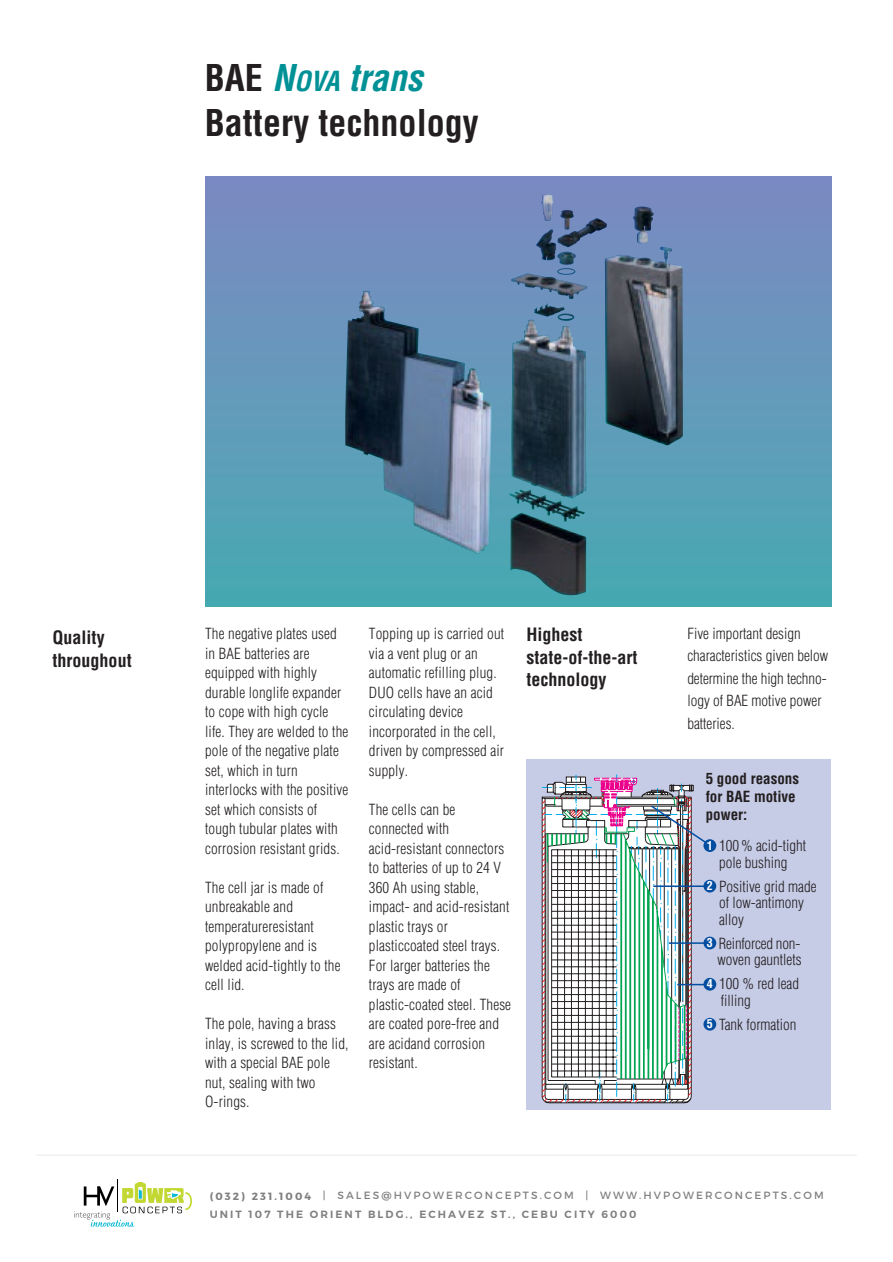
<style>
.page{position:relative;width:893px;height:1262px;background:#fff}
.page>*{position:absolute;margin:0;border:0;box-sizing:border-box;transform-origin:0 0}
.t1{font:700 condensed 36px/45px "Helvetica";color:#231f20}
.t2{font:700 condensed 18px/22.5px "Helvetica";color:#231f20}
.t3{font:300 condensed 15px/19.5px "Helvetica";letter-spacing:.01em;color:#231f20}
.t4{font:700 condensed 15px/18px "Helvetica";color:#231f20}
.t5{font:700 condensed 12px "Helvetica";color:#fff}
.t6{font:10.5px "Montserrat";letter-spacing:.2em;color:#808080}
.t7{font:600 10.5px "Montserrat";letter-spacing:.2em;color:#808080}
.s1{font-style:italic;color:#009196}
.s2{font-style:italic;font-size:27px;color:#009196}
.s3{color:#034ea1}
.s4{font-weight:700}
</style>
<div class="page">
<hr style="left:36px;top:1154px;width:820px;height:1px;background:#f2f2f2">
<img style="left:205px;top:177px;width:626px;height:429px">
<img style="left:541px;top:194px;width:112px;height:50px">
<div style="left:526px;top:758px;width:305px;height:351px;background:#c6cbe6"></div>
<svg style="left:541px;top:774px;width:172px;height:329px;background:#b3bfbf"></svg>
<hr style="left:653px;top:885px;width:58px;height:2px;background:#034ea1">
<hr style="left:669px;top:942px;width:41px;height:1px;background:#034ea1">
<div style="left:703px;top:839px;width:13px;height:13px;background:#034ea1;border-radius:50%"></div>
<div style="left:703px;top:879px;width:13px;height:13px;background:#034ea1;border-radius:50%"></div>
<div style="left:703px;top:936px;width:13px;height:13px;background:#034ea1;border-radius:50%"></div>
<div style="left:703px;top:977px;width:13px;height:13px;background:#034ea1;border-radius:50%"></div>
<div style="left:703px;top:1017px;width:13px;height:13px;background:#034ea1;border-radius:50%"></div>
<hr style="left:677px;top:983px;width:28px;height:2px;background:#034ea1">
<hr style="left:118px;top:1179px;width:1px;height:33px;background:#000">
<svg style="left:74px;top:1182px;width:118px;height:44px"></svg>
<h1 class="t1" style="left:205px;top:55px;width:275px">BAE <span class="s1">N</span><span class="s2">OVA</span> <span class="s1">trans<br></span>Battery technology</h1>
<p class="t2" style="left:53px;top:626px;width:81px">Quality throughout</p>
<p class="t3" style="left:205px;top:624px;width:145px">The negative plates used in BAE batteries are equipped with highly durable longlife expander to cope with high cycle life. They are welded to the pole of the negative plate set, which in turn interlocks with the positive set which consists of tough tubular plates with corrosion resistant grids.</p>
<p class="t3" style="left:205px;top:877px;width:137px">The cell jar is made of unbreakable and temperatureresistant polypropylene and is welded acid-tightly to the cell lid.</p>
<p class="t3" style="left:205px;top:1014px;width:145px">The pole, having a brass inlay, is screwed to the lid, with a special BAE pole nut, sealing with two<br>O-rings.</p>
<p class="t3" style="left:369px;top:624px;width:137px">Topping up is carried out via a vent plug or an automatic refilling plug.<br>DUO cells have an acid circulating device incorporated in the cell, driven by compressed air supply.</p>
<p class="t3" style="left:369px;top:799px;width:144px">The cells can be connected with acid-resistant connectors to batteries of up to 24 V<br>360 Ah using stable, impact- and acid-resistant plastic trays or plasticcoated steel trays.<br>For larger batteries the trays are made of plastic-coated steel. These are coated pore-free and are acidand corrosion resistant.</p>
<p class="t2" style="left:526px;top:623px;width:112px">Highest state-of-the-art technology</p>
<p class="t3" style="left:687px;top:622px;width:142px;line-height:22.5px">Five important design characteristics given below determine the high techno&shy;logy of BAE motive power batteries.</p>
<p class="t4" style="left:705px;top:770px;width:95px">5 good reasons for BAE motive power:</p>
<p class="t3" style="left:706px;top:837px;width:101px;line-height:16.5px;text-align:center"><span class="s3">•</span> 100% acid-tight pole bushing</p>
<p class="t3" style="left:719px;top:878px;width:99px;line-height:16.5px;text-indent:-12px"><span class="s3">•</span> Positive grid made of low-antimony alloy</p>
<p class="t3" style="left:706px;top:935px;width:96px;line-height:16.5px;text-align:right"><span class="s3">•</span> Reinforced non&shy;woven gauntlets</p>
<p class="t3" style="left:720px;top:975px;width:80px;line-height:16.5px;text-indent:-14px"><span class="s3">•</span> 100 % red lead filling</p>
<p class="t3" style="left:706px;top:1014px;width:91px"><span class="s3">•</span> Tank formation</p>
<p class="t5" style="left:706px;top:838px;width:7px">1</p>
<p class="t5" style="left:706px;top:878px;width:7px">2</p>
<p class="t5" style="left:706px;top:935px;width:7px">3</p>
<p class="t5" style="left:706px;top:976px;width:7px">4</p>
<p class="t5" style="left:706px;top:1016px;width:7px">5</p>
<p class="t6" style="left:210px;top:1188px;width:615px"><span class="s4">(032) 231.1004</span> | SALES@HVPOWERCONCEPTS.COM | WWW.HVPOWERCONCEPTS.COM</p>
<p class="t7" style="left:210px;top:1207px;width:428px">UNIT 107 THE ORIENT BLDG., ECHAVEZ ST., CEBU CITY 6000</p>
</div>
